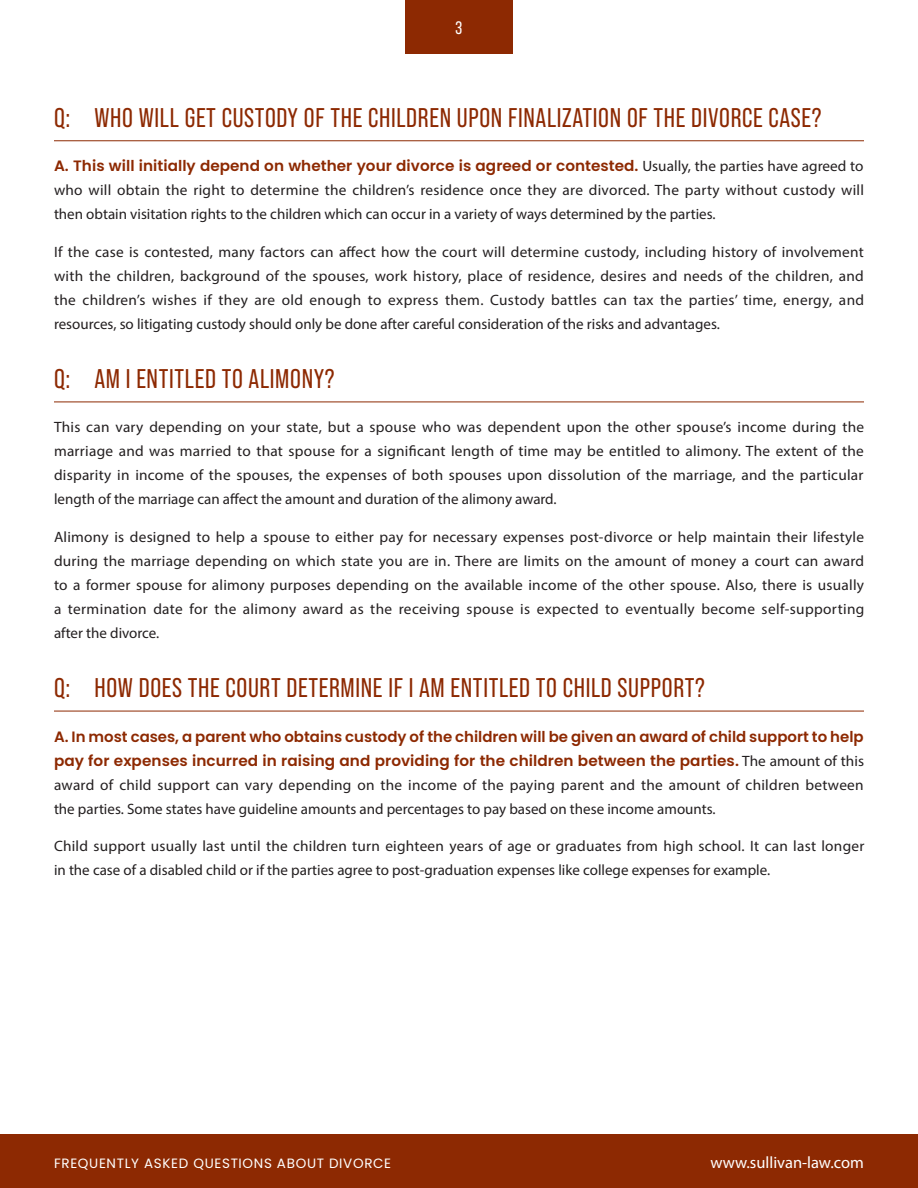
<style>
.page{position:relative;width:918px;height:1188px;background:#fff}
.page>*{position:absolute;margin:0;border:0;box-sizing:border-box;transform-origin:0 0}
.t1{font:27px "Bebas Neue Pro";letter-spacing:.025em;color:#8d2902}
.t2{font:18px "Bebas Neue Pro";color:#fff}
.t3{font:16.5px "Myriad Pro";color:#fff}
.t4{font:15px/24px "Myriad Pro";color:#231f20}
.t5{font:600 15px/24px "Poppins";letter-spacing:.005em;color:#8d2902}
.t6{font:13.5px "Poppins";letter-spacing:.05em;color:#fff}
.s1{font-family:"Myriad Pro";font-weight:400;color:#231f20}
</style>
<div class="page">
<div style="left:405px;top:0;width:108px;height:54px;background:#8d2902"></div>
<div style="left:0;top:1134px;width:918px;height:54px;background:#8d2902"></div>
<hr style="left:54px;top:141px;width:810px;height:1px;background:#8d2902">
<hr style="left:54px;top:402px;width:810px;height:1px;background:#8d2902">
<hr style="left:54px;top:711px;width:810px;height:1px;background:#8d2902">
<p class="t2" style="left:456px;top:18px;width:8px">3</p>
<h1 class="t1" style="left:54px;top:103px;width:769px">Q: WHO WILL GET CUSTODY OF THE CHILDREN UPON FINALIZATION OF THE DIVORCE CASE?</h1>
<p class="t5" style="left:54px;top:154px;width:811px">A. This will initially depend on whether your divorce is agreed or contested. <span class="s1">Usually, the parties have agreed to</span></p>
<p class="t4" style="left:54px;top:178px;width:812px">who will obtain the right to determine the children’s residence once they are divorced. The party without custody will then obtain visitation rights to the children which can occur in a variety of ways determined by the parties.</p>
<p class="t4" style="left:54px;top:240px;width:812px;text-align:justify">If the case is contested, many factors can affect how the court will determine custody, including history of involvement with the children, background of the spouses, work history, place of residence, desires and needs of the children, and the children’s wishes if they are old enough to express them. Custody battles can tax the parties’ time, energy, and resources, so litigating custody should only be done after careful consideration of the risks and advantages.</p>
<h1 class="t1" style="left:54px;top:364px;width:282px">Q: AM I ENTITLED TO ALIMONY?</h1>
<p class="t4" style="left:54px;top:415px;width:812px;text-align:justify">This can vary depending on your state, but a spouse who was dependent upon the other spouse’s income during the marriage and was married to that spouse for a significant length of time may be entitled to alimony. The extent of the disparity in income of the spouses, the expenses of both spouses upon dissolution of the marriage, and the particular length of the marriage can affect the amount and duration of the alimony award.</p>
<p class="t4" style="left:54px;top:525px;width:812px;text-align:justify">Alimony is designed to help a spouse to either pay for necessary expenses post-divorce or help maintain their lifestyle during the marriage depending on which state you are in. There are limits on the amount of money a court can award to a former spouse for alimony purposes depending on the available income of the other spouse. Also, there is usually a termination date for the alimony award as the receiving spouse is expected to eventually become self-supporting after the divorce.</p>
<h1 class="t1" style="left:54px;top:673px;width:653px">Q: HOW DOES THE COURT DETERMINE IF I AM ENTITLED TO CHILD SUPPORT?</h1>
<p class="t5" style="left:54px;top:724px;width:812px">A. In most cases, a parent who obtains custody of the children will be given an award of child support to help pay for expenses incurred in raising and providing for the children between the parties. <span class="s1">The amount of this</span></p>
<p class="t4" style="left:54px;top:772px;width:811px">award of child support can vary depending on the income of the paying parent and the amount of children between the parties. Some states have guideline amounts and percentages to pay based on these income amounts.</p>
<p class="t4" style="left:54px;top:834px;width:812px">Child support usually last until the children turn eighteen years of age or graduates from high school. It can last longer in the case of a disabled child or if the parties agree to post-graduation expenses like college expenses for example.</p>
<p class="t6" style="left:54px;top:1156px;width:339px">FREQUENTLY ASKED QUESTIONS ABOUT DIVORCE</p>
<p class="t3" style="left:710px;top:1153px;width:155px">www.sullivan-law.com</p>
</div>
